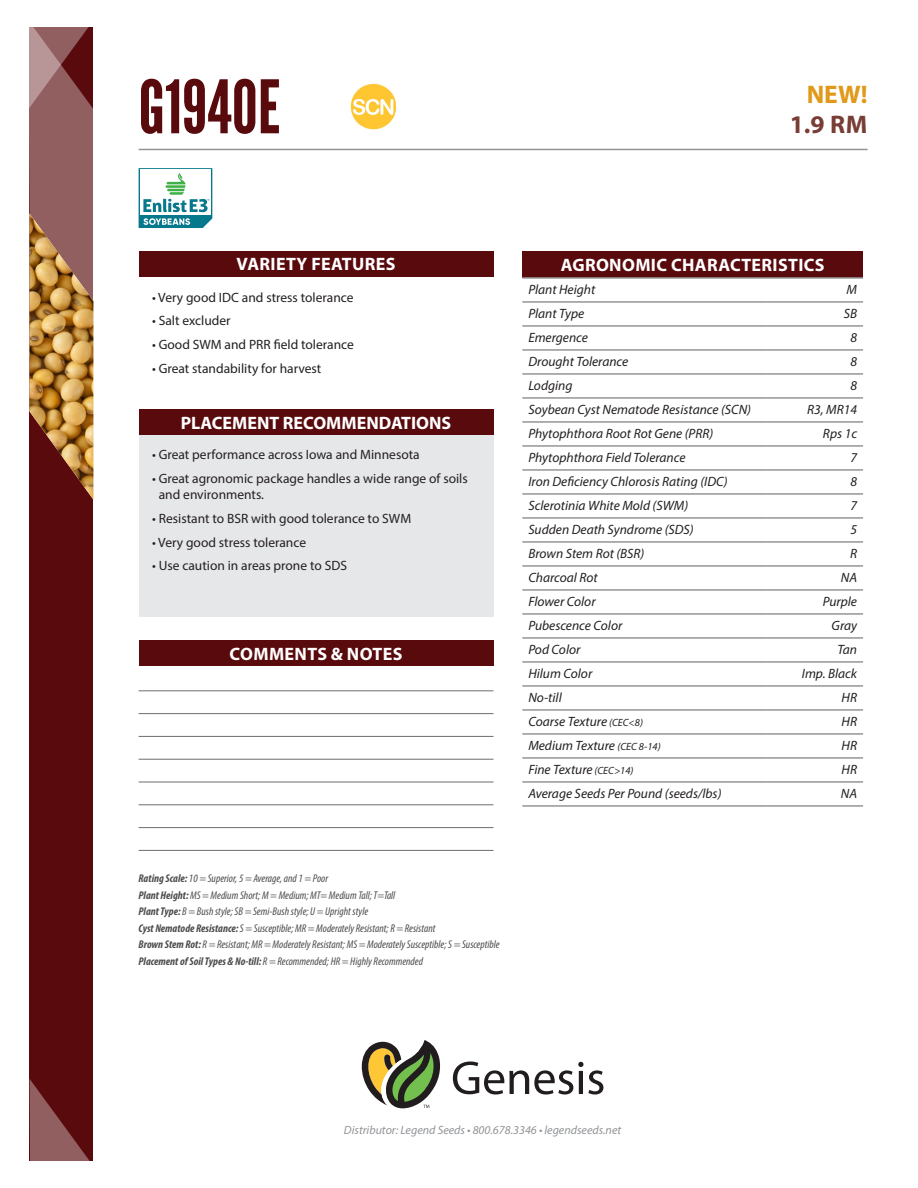
<style>
.page{position:relative;width:918px;height:1188px;background:#fff}
.page>*{position:absolute;margin:0;border:0;box-sizing:border-box;transform-origin:0 0}
.t1{font:73.5px "League Gothic";color:#590a0d}
.t2{font:700 25.5px "Myriad Pro";color:#783d35}
.t3{font:700 25.5px "Myriad Pro";color:#e09918}
.t4{font:700 18px "Myriad Pro";letter-spacing:.02em;color:#fff}
.t5{font:700 18px "Myriad Pro";color:#fff}
.t6{font:italic 13.5px "Myriad Pro";color:#231f20}
.Bullet_Points{font:13.5px/16.2px "Myriad Pro";color:#231f20}
.t7{font:italic 12px "Myriad Pro";color:#919396}
.t8{font:italic condensed 11.25px/16.5px "Myriad Pro";color:#4b4c4d}
.s1{font-size:10.5px}
.s2{font-weight:700}
</style>
<div class="page">
<hr style="left:139px;top:149px;width:729px;height:1px;background:#939598">
<div style="left:522px;top:251px;width:341px;height:27px;background:#590a0d"></div>
<hr style="left:522px;top:709px;width:245px;height:2px;background:#939598">
<hr style="left:522px;top:733px;width:245px;height:2px;background:#939598">
<hr style="left:522px;top:757px;width:245px;height:2px;background:#939598">
<hr style="left:522px;top:781px;width:245px;height:2px;background:#939598">
<hr style="left:522px;top:277px;width:245px;height:2px;background:#939598">
<hr style="left:767px;top:277px;width:96px;height:2px;background:#939598">
<hr style="left:522px;top:301px;width:245px;height:2px;background:#939598">
<hr style="left:767px;top:301px;width:96px;height:2px;background:#939598">
<hr style="left:522px;top:325px;width:245px;height:2px;background:#939598">
<hr style="left:767px;top:325px;width:96px;height:2px;background:#939598">
<hr style="left:522px;top:349px;width:245px;height:2px;background:#939598">
<hr style="left:767px;top:349px;width:96px;height:2px;background:#939598">
<hr style="left:522px;top:373px;width:245px;height:2px;background:#939598">
<hr style="left:767px;top:373px;width:96px;height:2px;background:#939598">
<hr style="left:522px;top:397px;width:245px;height:2px;background:#939598">
<hr style="left:767px;top:397px;width:96px;height:2px;background:#939598">
<hr style="left:522px;top:421px;width:245px;height:2px;background:#939598">
<hr style="left:767px;top:421px;width:96px;height:2px;background:#939598">
<hr style="left:522px;top:445px;width:245px;height:2px;background:#939598">
<hr style="left:767px;top:445px;width:96px;height:2px;background:#939598">
<hr style="left:522px;top:469px;width:245px;height:2px;background:#939598">
<hr style="left:767px;top:469px;width:96px;height:2px;background:#939598">
<hr style="left:522px;top:493px;width:245px;height:2px;background:#939598">
<hr style="left:767px;top:493px;width:96px;height:2px;background:#939598">
<hr style="left:522px;top:517px;width:245px;height:2px;background:#939598">
<hr style="left:767px;top:517px;width:96px;height:2px;background:#939598">
<hr style="left:522px;top:541px;width:245px;height:2px;background:#939598">
<hr style="left:767px;top:541px;width:96px;height:2px;background:#939598">
<hr style="left:522px;top:565px;width:245px;height:2px;background:#939598">
<hr style="left:767px;top:565px;width:96px;height:2px;background:#939598">
<hr style="left:522px;top:589px;width:245px;height:2px;background:#939598">
<hr style="left:767px;top:589px;width:96px;height:2px;background:#939598">
<hr style="left:522px;top:613px;width:245px;height:2px;background:#939598">
<hr style="left:767px;top:613px;width:96px;height:2px;background:#939598">
<hr style="left:522px;top:637px;width:245px;height:2px;background:#939598">
<hr style="left:767px;top:637px;width:96px;height:2px;background:#939598">
<hr style="left:522px;top:661px;width:245px;height:2px;background:#939598">
<hr style="left:767px;top:661px;width:96px;height:2px;background:#939598">
<hr style="left:522px;top:685px;width:245px;height:2px;background:#939598">
<hr style="left:767px;top:685px;width:96px;height:2px;background:#939598">
<hr style="left:767px;top:709px;width:96px;height:2px;background:#939598">
<hr style="left:767px;top:733px;width:96px;height:2px;background:#939598">
<hr style="left:767px;top:757px;width:96px;height:2px;background:#939598">
<hr style="left:767px;top:781px;width:96px;height:2px;background:#939598">
<hr style="left:522px;top:805px;width:245px;height:2px;background:#939598">
<hr style="left:767px;top:805px;width:96px;height:2px;background:#939598">
<div style="left:139px;top:251px;width:354px;height:25px;background:#590a0d"></div>
<div style="left:139px;top:640px;width:354px;height:26px;background:#590a0d"></div>
<hr style="left:139px;top:690px;width:354px;height:1px;background:#6c6d70">
<hr style="left:139px;top:713px;width:354px;height:1px;background:#6c6d70">
<hr style="left:139px;top:736px;width:354px;height:1px;background:#6c6d70">
<hr style="left:139px;top:759px;width:354px;height:1px;background:#6c6d70">
<hr style="left:139px;top:782px;width:354px;height:1px;background:#6c6d70">
<hr style="left:139px;top:804px;width:354px;height:1px;background:#6c6d70">
<hr style="left:139px;top:850px;width:354px;height:1px;background:#6c6d70">
<hr style="left:139px;top:827px;width:354px;height:1px;background:#6c6d70">
<div style="left:139px;top:409px;width:354px;height:27px;background:#590a0d"></div>
<div style="left:139px;top:436px;width:354px;height:181px;background:#e6e7e9"></div>
<div style="left:30px;top:27px;width:63px;height:1134px;background:#590a0d"></div>
<svg style="left:30px;top:1080px;width:60px;height:81px"></svg>
<svg style="left:29px;top:27px;width:65px;height:473px;background:#936061"></svg>
<img style="left:30px;top:213px;width:63px;height:287px">
<svg style="left:139px;top:168px;width:73px;height:60px"></svg>
<img style="left:350px;top:84px;width:46px;height:45px">
<svg style="left:453px;top:1062px;width:150px;height:33px"></svg>
<svg style="left:362px;top:1040px;width:78px;height:68px"></svg>
<p class="t1" style="left:139px;top:63px;width:143px">G1940E</p>
<p class="t3" style="left:807px;top:78px;width:62px">NEW!</p>
<p class="t2" style="left:790px;top:108px;width:79px">1.9 RM</p>
<p class="t4" style="left:237px;top:253px;width:160px">VARIETY FEATURES</p>
<p class="Bullet_Points" style="left:152px;top:289px;width:203px">• Very good IDC and stress tolerance</p>
<p class="Bullet_Points" style="left:152px;top:313px;width:80px">• Salt excluder</p>
<p class="Bullet_Points" style="left:152px;top:336px;width:203px">• Good SWM and PRR field tolerance</p>
<p class="Bullet_Points" style="left:152px;top:360px;width:171px">• Great standability for harvest</p>
<p class="t5" style="left:181px;top:411px;width:272px">PLACEMENT RECOMMENDATIONS</p>
<p class="Bullet_Points" style="left:152px;top:446px;width:269px">• Great performance across Iowa and Minnesota</p>
<p class="Bullet_Points" style="left:159px;top:470px;width:311px;text-indent:-7px">• Great agronomic package handles a wide range of soils and environments.</p>
<p class="Bullet_Points" style="left:152px;top:510px;width:261px">• Resistant to BSR with good tolerance to SWM</p>
<p class="Bullet_Points" style="left:152px;top:534px;width:156px">• Very good stress tolerance</p>
<p class="Bullet_Points" style="left:152px;top:557px;width:196px">• Use caution in areas prone to SDS</p>
<p class="t4" style="left:230px;top:642px;width:174px">COMMENTS &amp; NOTES</p>
<p class="t4" style="left:561px;top:253px;width:265px">AGRONOMIC CHARACTERISTICS</p>
<p class="t6" style="left:528px;top:281px;width:68px">Plant Height</p>
<p class="t6" style="left:847px;top:281px;width:12px">M</p>
<p class="t6" style="left:528px;top:305px;width:57px">Plant Type</p>
<p class="t6" style="left:844px;top:305px;width:15px">SB</p>
<p class="t6" style="left:528px;top:329px;width:61px">Emergence</p>
<p class="t6" style="left:850px;top:329px;width:8px">8</p>
<p class="t6" style="left:528px;top:353px;width:101px">Drought Tolerance</p>
<p class="t6" style="left:850px;top:353px;width:8px">8</p>
<p class="t6" style="left:528px;top:377px;width:46px">Lodging</p>
<p class="t6" style="left:850px;top:377px;width:8px">8</p>
<p class="t6" style="left:528px;top:401px;width:224px">Soybean Cyst Nematode Resistance (SCN)</p>
<p class="t6" style="left:807px;top:401px;width:51px">R3, MR14</p>
<p class="t6" style="left:528px;top:425px;width:187px">Phytophthora Root Rot Gene (PRR)</p>
<p class="t6" style="left:823px;top:425px;width:36px">Rps 1c</p>
<p class="t6" style="left:528px;top:449px;width:159px">Phytophthora Field Tolerance</p>
<p class="t6" style="left:850px;top:449px;width:8px">7</p>
<p class="t6" style="left:528px;top:473px;width:201px">Iron Deficiency Chlorosis Rating (IDC)</p>
<p class="t6" style="left:850px;top:473px;width:8px">8</p>
<p class="t6" style="left:528px;top:497px;width:161px">Sclerotinia White Mold (SWM)</p>
<p class="t6" style="left:850px;top:497px;width:8px">7</p>
<p class="t6" style="left:528px;top:521px;width:167px">Sudden Death Syndrome (SDS)</p>
<p class="t6" style="left:850px;top:521px;width:8px">5</p>
<p class="t6" style="left:528px;top:545px;width:118px">Brown Stem Rot (BSR)</p>
<p class="t6" style="left:850px;top:545px;width:9px">R</p>
<p class="t6" style="left:528px;top:569px;width:71px">Charcoal Rot</p>
<p class="t6" style="left:841px;top:569px;width:18px">NA</p>
<p class="t6" style="left:528px;top:593px;width:69px">Flower Color</p>
<p class="t6" style="left:823px;top:593px;width:36px">Purple</p>
<p class="t6" style="left:528px;top:617px;width:95px">Pubescence Color</p>
<p class="t6" style="left:832px;top:617px;width:27px">Gray</p>
<p class="t6" style="left:528px;top:641px;width:54px">Pod Color</p>
<p class="t6" style="left:837px;top:641px;width:21px">Tan</p>
<p class="t6" style="left:528px;top:665px;width:65px">Hilum Color</p>
<p class="t6" style="left:802px;top:665px;width:57px">Imp. Black</p>
<p class="t6" style="left:528px;top:689px;width:35px">No-till</p>
<p class="t6" style="left:842px;top:689px;width:17px">HR</p>
<p class="t6" style="left:528px;top:713px;width:116px">Coarse Texture <span class="s1">(CEC&lt;8)</span></p>
<p class="t6" style="left:842px;top:713px;width:17px">HR</p>
<p class="t6" style="left:528px;top:737px;width:134px">Medium Texture <span class="s1">(CEC 8-14)</span></p>
<p class="t6" style="left:842px;top:737px;width:17px">HR</p>
<p class="t6" style="left:528px;top:761px;width:107px">Fine Texture <span class="s1">(CEC&gt;14)</span></p>
<p class="t6" style="left:842px;top:761px;width:17px">HR</p>
<p class="t6" style="left:528px;top:785px;width:195px">Average Seeds Per Pound (seeds/lbs)</p>
<p class="t6" style="left:841px;top:785px;width:18px">NA</p>
<p class="t8" style="left:139px;top:870px;width:258px"><span class="s2">Rating Scale:</span> 10 = Superior, 5 = Average, and 1 = Poor<br><span class="s2">Plant Height:</span> MS = Medium Short; M = Medium; MT= Medium Tall; T=Tall<br><span class="s2">Plant Type:</span> B = Bush style; SB = Semi-Bush style; U = Upright style</p>
<p class="t8" style="left:139px;top:920px;width:362px"><span class="s2">Cyst Nematode Resistance:</span> S = Susceptible; MR = Moderately Resistant; R = Resistant<br><span class="s2">Brown Stem Rot:</span> R = Resistant; MR = Moderately Resistant; MS = Moderately Susceptible; S = Susceptible<br><span class="s2">Placement of Soil Types &amp; No-till:</span> R = Recommended; HR = Highly Recommended</p>
<p class="t7" style="left:344px;top:1123px;width:279px">Distributor: Legend Seeds • 800.678.3346 • legendseeds.net</p>
</div>
